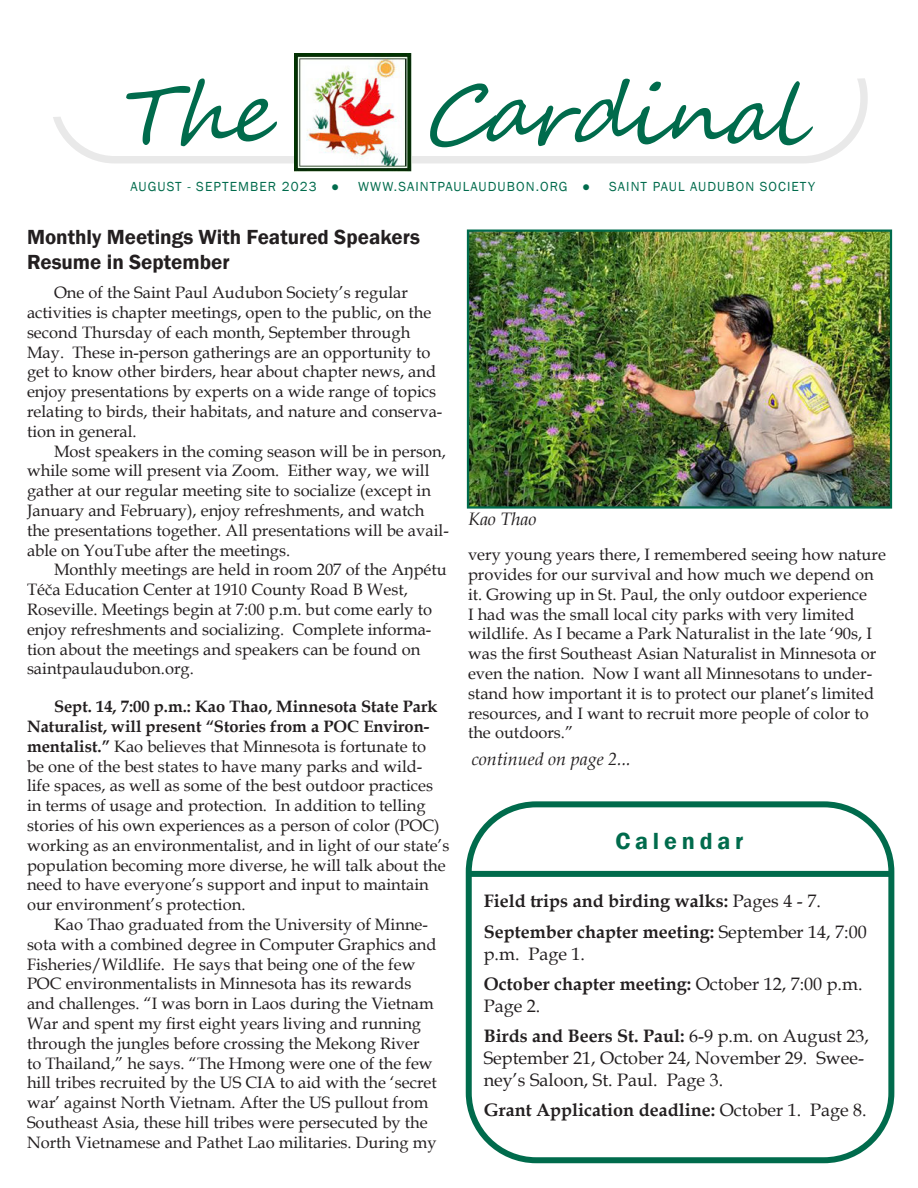
<style>
.page{position:relative;width:918px;height:1188px;background:#fff}
.page>*{position:absolute;margin:0;border:0;box-sizing:border-box;transform-origin:0 0}
.t1{font:italic 82.5px "Segoe Script";letter-spacing:-.025em;color:#006b4c}
.t2{font:600 24px "Franklin Gothic";letter-spacing:.2em;color:#006b4c}
.t3{font:600 21px/25.2px "Franklin Gothic";color:#231f20}
.t4{font:18px/30.6px "Book Antiqua";color:#231f20}
.t5{font:700 18px/30.6px "Book Antiqua";color:#231f20}
.t6{font:italic 18px "Book Antiqua";color:#231f20}
.t7{font:16.5px/19.8px "Book Antiqua";color:#231f20}
.t8{font:13.5px "Franklin Gothic";letter-spacing:.08em;color:#006b4c}
.s1{font-weight:700}
.s2{font-weight:400}
</style>
<div class="page">
<div style="left:50px;top:33px;width:818px;height:130px;border:8px solid #231f20;border-radius:61px"></div>
<svg style="left:50px;top:33px;width:818px;height:84px"></svg>
<img style="left:295px;top:54px;width:117px;height:117px">
<img style="left:470px;top:232px;width:419px;height:274px">
<div style="left:467px;top:229px;width:425px;height:280px;border:2px solid #006b4c"></div>
<div style="left:466px;top:801px;width:428px;height:362px;border:6px solid #006b4c;border-radius:68px"></div>
<div style="left:467px;top:871px;width:424px;height:6px;background:#006b4c"></div>
<h1 class="t1" style="left:117px;top:48px;width:179px">The</h1>
<h1 class="t1" style="left:423px;top:48px;width:380px">Cardinal</h1>
<p class="t8" style="left:130px;top:178px;width:210px">AUGUST - SEPTEMBER 2023 ●</p>
<p class="t8" style="left:358px;top:178px;width:234px">WWW.SAINTPAULAUDUBON.ORG ●</p>
<p class="t8" style="left:609px;top:178px;width:207px">SAINT PAUL AUDUBON SOCIETY</p>
<p class="t3" style="left:27px;top:226px;width:395px">Monthly Meetings With Featured Speakers<br>Resume in September</p>
<p class="t7" style="left:27px;top:285px;width:417px;text-indent:27px">One of the Saint Paul Audubon Society’s regular activities is chapter meetings, open to the public, on the second Thursday of each month, September through May. These in-person gatherings are an opportunity to get to know other birders, hear about chapter news, and enjoy presentations by experts on a wide range of topics relating to birds, their habitats, and nature and conserva&shy;tion in general.</p>
<p class="t7" style="left:27px;top:443px;width:423px;text-indent:27px">Most speakers in the coming season will be in person, while some will present via Zoom. Either way, we will gather at our regular meeting site to socialize (except in January and February), enjoy refreshments, and watch the presentations together. All presentations will be avail&shy;able on YouTube after the meetings.</p>
<p class="t7" style="left:27px;top:560px;width:421px;text-indent:27px">Monthly meetings are held in room 207 of the Aŋpétu Téča Education Center at 1910 County Road B West, Roseville. Meetings begin at 7:00 p.m. but come early to enjoy refreshments and socializing. Complete informa&shy;tion about the meetings and speakers can be found on saintpaulaudubon.org.</p>
<p class="t7" style="left:27px;top:699px;width:424px;text-indent:27px"><span class="s1">Sept. 14, 7:00 p.m.: Kao Thao, Minnesota State Park Naturalist, will present “Stories from a POC Environ&shy;mentalist.”</span> Kao believes that Minnesota is fortunate to<br>be one of the best states to have many parks and wild&shy;life spaces, as well as some of the best outdoor practices in terms of usage and protection. In addition to telling stories of his own experiences as a person of color (POC) working as an environmentalist, and in light of our state’s population becoming more diverse, he will talk about the need to have everyone’s support and input to maintain our environment’s protection.</p>
<p class="t7" style="left:27px;top:916px;width:411px;text-indent:27px">Kao Thao graduated from the University of Minne&shy;sota with a combined degree in Computer Graphics and Fisheries/Wildlife. He says that being one of the few POC environmentalists in Minnesota has its rewards and challenges. “I was born in Laos during the Vietnam War and spent my first eight years living and running through the jungles before crossing the Mekong River to Thailand,” he says. “The Hmong were one of the few hill tribes recruited by the US CIA to aid with the ‘secret war’ against North Vietnam. After the US pullout from Southeast Asia, these hill tribes were persecuted by the North Vietnamese and Pathet Lao militaries. During my</p>
<p class="t6" style="left:468px;top:512px;width:70px">Kao Thao</p>
<p class="t7" style="left:468px;top:547px;width:420px">very young years there, I remembered seeing how nature provides for our survival and how much we depend on it. Growing up in St. Paul, the only outdoor experience<br>I had was the small local city parks with very limited wildlife. As I became a Park Naturalist in the late ‘90s, I was the first Southeast Asian Naturalist in Minnesota or even the nation. Now I want all Minnesotans to under&shy;stand how important it is to protect our planet’s limited resources, and I want to recruit more people of color to the outdoors.”</p>
<p class="t6" style="left:471px;top:752px;width:161px">continued on page 2...</p>
<h2 class="t2" style="left:615px;top:831px;width:130px">Calendar</h2>
<p class="t5" style="left:484px;top:888px;width:384px">Field trips and birding walks: <span class="s2">Pages 4 - 7.<br></span>September chapter meeting: <span class="s2">September 14, 7:00</span></p>
<p class="t4" style="left:484px;top:938px;width:380px">p.m. Page 1.<br><span class="s1">October chapter meeting:</span> October 12, 7:00 p.m.</p>
<p class="t4" style="left:484px;top:992px;width:387px">Page 2.<br><span class="s1">Birds and Beers St. Paul:</span> 6-9 p.m. on August 23,</p>
<p class="t4" style="left:484px;top:1047px;width:382px;line-height:21.6px">September 21, October 24, November 29. Swee&shy;ney’s Saloon, St. Paul. Page 3.</p>
<p class="t5" style="left:484px;top:1097px;width:384px">Grant Application deadline: <span class="s2">October 1. Page 8.</span></p>
</div>
